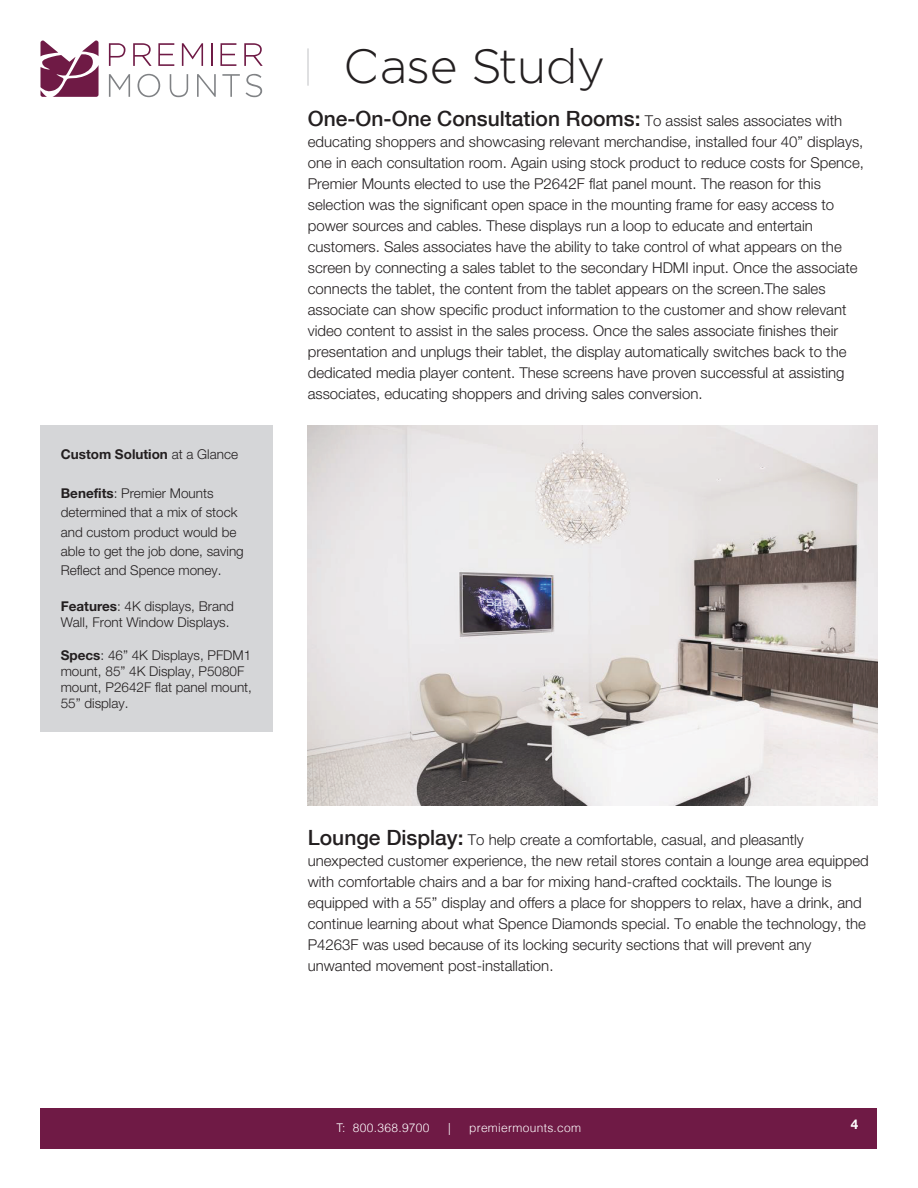
<style>
.page{position:relative;width:918px;height:1188px;background:#fff}
.page>*{position:absolute;margin:0;border:0;box-sizing:border-box;transform-origin:0 0}
.t1{font:300 48px "Regencie";letter-spacing:.035em;color:#231f20}
.t2{font:500 21px "Helvetica Neue";color:#231f20}
.t3{font:300 15px/21px "Helvetica Neue";color:#231f20}
.t4{font:300 13.5px/19.5px "Helvetica Neue";color:#231f20}
.t5{font:700 13.5px "Helvetica Neue";color:#231f20}
.t6{font:700 13.5px "Helvetica Neue";color:#fff}
.t7{font:300 12px "Helvetica";letter-spacing:.025em;color:#fff}
.s1{font-weight:300}
.s2{font-weight:700}
.s3{font-weight:300;font-size:15px}
.s4{font-weight:500;font-size:21px}
</style>
<div class="page">
<div style="left:40px;top:1108px;width:838px;height:40px;background:#6f1a45"></div>
<svg style="left:40px;top:40px;width:59px;height:57px"></svg>
<svg style="left:109px;top:43px;width:16px;height:23px"></svg>
<svg style="left:133px;top:43px;width:19px;height:23px"></svg>
<svg style="left:158px;top:43px;width:16px;height:23px"></svg>
<svg style="left:182px;top:43px;width:21px;height:23px"></svg>
<svg style="left:211px;top:43px;width:1px;height:23px"></svg>
<svg style="left:220px;top:43px;width:16px;height:23px"></svg>
<svg style="left:244px;top:43px;width:19px;height:23px"></svg>
<svg style="left:109px;top:74px;width:21px;height:23px"></svg>
<svg style="left:138px;top:74px;width:22px;height:23px"></svg>
<svg style="left:170px;top:74px;width:18px;height:23px"></svg>
<svg style="left:197px;top:74px;width:19px;height:23px"></svg>
<svg style="left:222px;top:74px;width:18px;height:23px"></svg>
<svg style="left:246px;top:74px;width:16px;height:23px"></svg>
<hr style="left:307px;top:48px;width:2px;height:38px;background:#d5d6d8">
<img style="left:308px;top:425px;width:570px;height:380px">
<div style="left:40px;top:425px;width:233px;height:307px;background:#d5d6d8"></div>
<p class="t5" style="left:61px;top:445px;width:179px">Custom Solution <span class="s1">at a Glance</span></p>
<p class="t4" style="left:61px;top:483px;width:185px"><span class="s2">Benefits</span>: Premier Mounts determined that a mix of stock and custom product would be able to get the job done, saving<br>Reflect and Spence money.</p>
<p class="t4" style="left:61px;top:598px;width:175px;line-height:16.2px"><span class="s2">Features</span>: 4K displays, Brand<br>Wall, Front Window Displays.</p>
<p class="t4" style="left:61px;top:647px;width:193px;line-height:16.2px"><span class="s2">Specs</span>: 46” 4K Displays, PFDM1 mount, 85” 4K Display, P5080F mount, P2642F flat panel mount,<br>55” display.</p>
<h1 class="t1" style="left:345px;top:35px;width:262px">Case Study</h1>
<h2 class="t2" style="left:308px;top:102px;width:536px">One-On-One Consultation Rooms: <span class="s3">To assist sales associates with</span></h2>
<p class="t3" style="left:308px;top:131px;width:558px">educating shoppers and showcasing relevant merchandise, installed four 40” displays, one in each consultation room. Again using stock product to reduce costs for Spence, Premier Mounts elected to use the P2642F flat panel mount. The reason for this selection was the significant open space in the mounting frame for easy access to power sources and cables. These displays run a loop to educate and entertain customers. Sales associates have the ability to take control of what appears on the screen by connecting a sales tablet to the secondary HDMI input. Once the associate connects the tablet, the content from the tablet appears on the screen.The sales associate can show specific product information to the customer and show relevant video content to assist in the sales process. Once the sales associate finishes their presentation and unplugs their tablet, the display automatically switches back to the dedicated media player content. These screens have proven successful at assisting associates, educating shoppers and driving sales conversion.</p>
<p class="t3" style="left:308px;top:829px;width:562px"><span class="s4">Lounge Display:</span> To help create a comfortable, casual, and pleasantly unexpected customer experience, the new retail stores contain a lounge area equipped with comfortable chairs and a bar for mixing hand-crafted cocktails. The lounge is equipped with a 55” display and offers a place for shoppers to relax, have a drink, and continue learning about what Spence Diamonds special. To enable the technology, the P4263F was used because of its locking security sections that will prevent any unwanted movement post-installation.</p>
<p class="t7" style="left:336px;top:1118px;width:95px">T: 800.368.9700</p>
<p class="t7" style="left:448px;top:1118px;width:4px">|</p>
<p class="t7" style="left:469px;top:1118px;width:114px">premiermounts.com</p>
<p class="t6" style="left:851px;top:1116px;width:9px">4</p>
</div>
